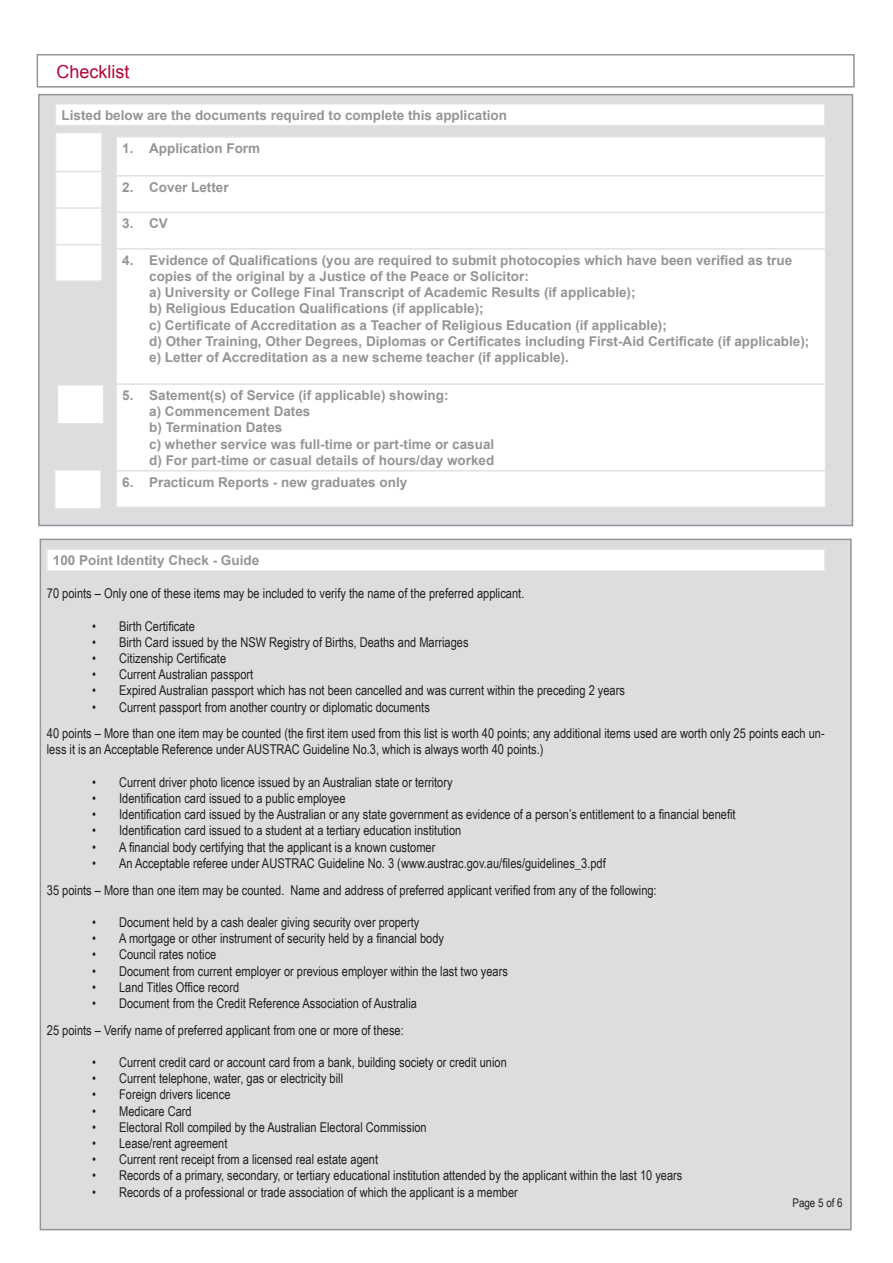
<style>
.page{position:relative;width:893px;height:1263px;background:#fff}
.page>*{position:absolute;margin:0;border:0;box-sizing:border-box;transform-origin:0 0}
.t1{font:18px "Arial";color:#b30437}
.t2{font:13.5px/16.2px "Arial Narrow";color:#231f20}
.t3{font:700 13.5px/16.2px "Arial";color:#939598}
.t4{font:12px "Arial Narrow";color:#231f20}
</style>
<div class="page">
<div style="left:38px;top:94px;width:815px;height:432px;background:#dcdddf;border:2px solid #939598"></div>
<div style="left:56px;top:104px;width:769px;height:22px;background:#fff"></div>
<hr style="left:55px;top:103px;width:771px;height:2px;background:#e1e2e4">
<hr style="left:824px;top:105px;width:2px;height:20px;background:#e1e2e4">
<hr style="left:55px;top:125px;width:771px;height:1px;background:#e1e2e4">
<div style="left:56px;top:133px;width:45px;height:147px;background:#fff"></div>
<hr style="left:56px;top:171px;width:45px;height:1px;background:#e0e1e3">
<hr style="left:56px;top:207px;width:45px;height:2px;background:#e0e1e3">
<hr style="left:56px;top:244px;width:45px;height:1px;background:#e0e1e3">
<hr style="left:55px;top:280px;width:48px;height:2px;background:#e0e1e3">
<hr style="left:55px;top:132px;width:48px;height:1px;background:#e1e2e4">
<hr style="left:55px;top:133px;width:1px;height:38px;background:#e1e2e4">
<hr style="left:101px;top:133px;width:2px;height:38px;background:#e1e2e4">
<hr style="left:55px;top:171px;width:1px;height:37px;background:#e1e2e4">
<hr style="left:101px;top:171px;width:2px;height:37px;background:#e1e2e4">
<hr style="left:55px;top:208px;width:1px;height:37px;background:#e1e2e4">
<hr style="left:101px;top:208px;width:2px;height:37px;background:#e1e2e4">
<hr style="left:55px;top:245px;width:1px;height:35px;background:#e1e2e4">
<hr style="left:101px;top:245px;width:2px;height:35px;background:#e1e2e4">
<div style="left:37px;top:54px;width:818px;height:34px;border:2px solid #939598"></div>
<div style="left:117px;top:138px;width:708px;height:368px;background:#fff"></div>
<hr style="left:117px;top:175px;width:708px;height:1px;background:#e0e1e3">
<hr style="left:117px;top:212px;width:708px;height:1px;background:#e0e1e3">
<hr style="left:117px;top:248px;width:708px;height:2px;background:#e0e1e3">
<hr style="left:117px;top:383px;width:708px;height:2px;background:#e0e1e3">
<hr style="left:117px;top:470px;width:708px;height:1px;background:#e0e1e3">
<hr style="left:115px;top:506px;width:711px;height:2px;background:#e0e1e3">
<hr style="left:115px;top:136px;width:711px;height:2px;background:#e1e2e4">
<hr style="left:115px;top:138px;width:2px;height:38px;background:#e1e2e4">
<hr style="left:825px;top:138px;width:1px;height:38px;background:#e1e2e4">
<hr style="left:115px;top:176px;width:2px;height:36px;background:#e1e2e4">
<hr style="left:825px;top:176px;width:1px;height:36px;background:#e1e2e4">
<hr style="left:115px;top:212px;width:2px;height:37px;background:#e1e2e4">
<hr style="left:825px;top:212px;width:1px;height:37px;background:#e1e2e4">
<hr style="left:115px;top:249px;width:2px;height:135px;background:#e1e2e4">
<hr style="left:825px;top:249px;width:1px;height:135px;background:#e1e2e4">
<hr style="left:115px;top:384px;width:2px;height:87px;background:#e1e2e4">
<hr style="left:825px;top:384px;width:1px;height:87px;background:#e1e2e4">
<hr style="left:115px;top:471px;width:2px;height:35px;background:#e1e2e4">
<hr style="left:825px;top:471px;width:1px;height:35px;background:#e1e2e4">
<div style="left:57px;top:385px;width:47px;height:39px;background:#fff"></div>
<hr style="left:57px;top:423px;width:47px;height:2px;background:#e0e1e3">
<hr style="left:57px;top:384px;width:47px;height:2px;background:#e1e2e4">
<hr style="left:57px;top:386px;width:1px;height:37px;background:#e1e2e4">
<hr style="left:103px;top:386px;width:1px;height:37px;background:#e1e2e4">
<div style="left:55px;top:470px;width:46px;height:39px;background:#fff"></div>
<hr style="left:54px;top:508px;width:48px;height:2px;background:#e0e1e3">
<hr style="left:54px;top:469px;width:48px;height:2px;background:#e1e2e4">
<hr style="left:54px;top:471px;width:2px;height:37px;background:#e1e2e4">
<hr style="left:100px;top:471px;width:2px;height:37px;background:#e1e2e4">
<div style="left:40px;top:539px;width:812px;height:691px;background:#dcdddf;border:2px solid #939598"></div>
<div style="left:47px;top:549px;width:778px;height:22px;background:#fff"></div>
<hr style="left:46px;top:548px;width:780px;height:2px;background:#e1e2e4">
<hr style="left:46px;top:550px;width:2px;height:20px;background:#e1e2e4">
<hr style="left:824px;top:550px;width:2px;height:20px;background:#e1e2e4">
<hr style="left:46px;top:570px;width:780px;height:2px;background:#e1e2e4">
<p class="t1" style="left:57px;top:59px;width:75px">Checklist</p>
<p class="t3" style="left:62px;top:107px;width:447px">Listed below are the documents required to complete this application</p>
<p class="t3" style="left:122px;top:140px;width:140px">1. Application Form</p>
<p class="t3" style="left:122px;top:179px;width:108px">2. Cover Letter</p>
<p class="t3" style="left:122px;top:216px;width:47px">3. CV</p>
<p class="t3" style="left:149px;top:252px;width:662px;text-indent:-27px">4. Evidence of Qualifications (you are required to submit photocopies which have been verified as true copies of the original by a Justice of the Peace or Solicitor:<br>a) University or College Final Transcript of Academic Results (if applicable);<br>b) Religious Education Qualifications (if applicable);<br>c) Certificate of Accreditation as a Teacher of Religious Education (if applicable);<br>d) Other Training, Other Degrees, Diplomas or Certificates including First-Aid Certificate (if applicable); e) Letter of Accreditation as a new scheme teacher (if applicable).</p>
<p class="t3" style="left:149px;top:387px;width:347px;text-indent:-27px">5. Satement(s) of Service (if applicable) showing:<br>a) Commencement Dates<br>b) Termination Dates<br>c) whether service was full-time or part-time or casual d) For part-time or casual details of hours/day worked</p>
<p class="t3" style="left:122px;top:474px;width:287px">6. Practicum Reports - new graduates only</p>
<p class="t3" style="left:53px;top:553px;width:208px">100 Point Identity Check - Guide</p>
<p class="t2" style="left:47px;top:585px;width:479px">70 points – Only one of these items may be included to verify the name of the preferred applicant.</p>
<p class="t2" style="left:92px;top:617px;width:104px">• Birth Certificate</p>
<p class="t2" style="left:92px;top:633px;width:378px">• Birth Card issued by the NSW Registry of Births, Deaths and Marriages</p>
<p class="t2" style="left:92px;top:649px;width:136px">• Citizenship Certificate</p>
<p class="t2" style="left:92px;top:666px;width:163px">• Current Australian passport</p>
<p class="t2" style="left:92px;top:682px;width:534px">• Expired Australian passport which has not been cancelled and was current within the preceding 2 years</p>
<p class="t2" style="left:92px;top:698px;width:339px">• Current passport from another country or diplomatic documents</p>
<p class="t2" style="left:47px;top:725px;width:779px">40 points – More than one item may be counted (the first item used from this list is worth 40 points; any additional items used are worth only 25 points each un&shy;less it is an Acceptable Reference under AUSTRAC Guideline No.3, which is always worth 40 points.)</p>
<p class="t2" style="left:92px;top:773px;width:362px">• Current driver photo licence issued by an Australian state or territory</p>
<p class="t2" style="left:92px;top:790px;width:255px">• Identification card issued to a public employee</p>
<p class="t2" style="left:92px;top:806px;width:645px">• Identification card issued by the Australian or any state government as evidence of a person’s entitlement to a financial benefit</p>
<p class="t2" style="left:92px;top:822px;width:371px">• Identification card issued to a student at a tertiary education institution</p>
<p class="t2" style="left:92px;top:838px;width:345px">• A financial body certifying that the applicant is a known customer</p>
<p class="t2" style="left:92px;top:854px;width:515px">• An Acceptable referee under AUSTRAC Guideline No. 3 (www.austrac.gov.au/files/guidelines_3.pdf</p>
<p class="t2" style="left:47px;top:881px;width:611px">35 points – More than one item may be counted. Name and address of preferred applicant verified from any of the following:</p>
<p class="t2" style="left:92px;top:913px;width:329px">• Document held by a cash dealer giving security over property</p>
<p class="t2" style="left:92px;top:930px;width:353px">• A mortgage or other instrument of security held by a financial body</p>
<p class="t2" style="left:92px;top:946px;width:126px">• Council rates notice</p>
<p class="t2" style="left:92px;top:962px;width:417px">• Document from current employer or previous employer within the last two years</p>
<p class="t2" style="left:92px;top:978px;width:149px">• Land Titles Office record</p>
<p class="t2" style="left:92px;top:994px;width:326px">• Document from the Credit Reference Association of Australia</p>
<p class="t2" style="left:47px;top:1021px;width:358px">25 points – Verify name of preferred applicant from one or more of these:</p>
<p class="t2" style="left:92px;top:1054px;width:416px">• Current credit card or account card from a bank, building society or credit union</p>
<p class="t2" style="left:92px;top:1070px;width:252px">• Current telephone, water, gas or electricity bill</p>
<p class="t2" style="left:92px;top:1086px;width:140px">• Foreign drivers licence</p>
<p class="t2" style="left:92px;top:1102px;width:101px">• Medicare Card</p>
<p class="t2" style="left:92px;top:1118px;width:336px">• Electoral Roll compiled by the Australian Electoral Commission</p>
<p class="t2" style="left:92px;top:1135px;width:137px">• Lease/rent agreement</p>
<p class="t2" style="left:92px;top:1151px;width:288px">• Current rent receipt from a licensed real estate agent</p>
<p class="t2" style="left:92px;top:1167px;width:592px">• Records of a primary, secondary, or tertiary educational institution attended by the applicant within the last 10 years</p>
<p class="t2" style="left:92px;top:1183px;width:427px">• Records of a professional or trade association of which the applicant is a member</p>
<p class="t4" style="left:792px;top:1194px;width:52px">Page 5 of 6</p>
</div>
